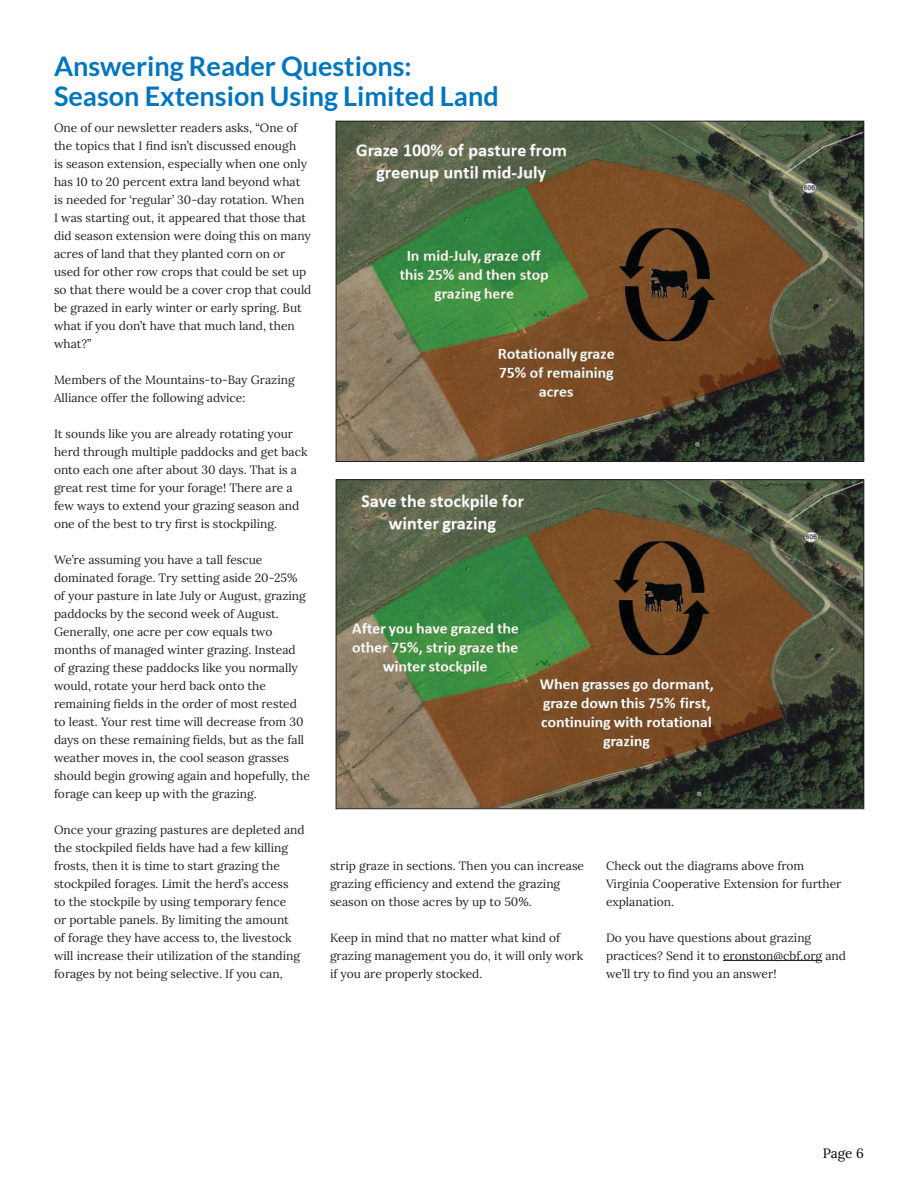
<style>
.page{position:relative;width:918px;height:1188px;background:#fff}
.page>*{position:absolute;margin:0;border:0;box-sizing:border-box;transform-origin:0 0}
.t1{font:700 27px/30px "Lato";color:#0076c0}
.t2{font:13.5px "Lora";color:#010203}
.t3{font:12px/18px "Lora";color:#231f20}
</style>
<div class="page">
<hr style="left:723px;top:960px;width:99px;height:1px;background:#231f20">
<img style="left:338px;top:123px;width:524px;height:337px">
<img style="left:338px;top:482px;width:524px;height:325px">
<h1 class="t1" style="left:54px;top:51px;width:446px">Answering Reader Questions:<br>Season Extension Using Limited Land</h1>
<p class="t3" style="left:54px;top:118px;width:259px">One of our newsletter readers asks, “One of the topics that I find isn’t discussed enough<br>is season extension, especially when one only has 10 to 20 percent extra land beyond what is needed for ‘regular’ 30-day rotation. When I was starting out, it appeared that those that did season extension were doing this on many acres of land that they planted corn on or used for other row crops that could be set up so that there would be a cover crop that could be grazed in early winter or early spring. But what if you don’t have that much land, then what?”</p>
<p class="t3" style="left:54px;top:370px;width:242px">Members of the Mountains-to-Bay Grazing<br>Alliance offer the following advice:</p>
<p class="t3" style="left:54px;top:424px;width:255px">It sounds like you are already rotating your herd through multiple paddocks and get back onto each one after about 30 days. That is a great rest time for your forage! There are a few ways to extend your grazing season and one of the best to try first is stockpiling.</p>
<p class="t3" style="left:54px;top:550px;width:257px">We’re assuming you have a tall fescue dominated forage. Try setting aside 20-25% of your pasture in late July or August, grazing paddocks by the second week of August.<br>Generally, one acre per cow equals two months of managed winter grazing. Instead<br>of grazing these paddocks like you normally would, rotate your herd back onto the remaining fields in the order of most rested to least. Your rest time will decrease from 30 days on these remaining fields, but as the fall weather moves in, the cool season grasses should begin growing again and hopefully, the forage can keep up with the grazing.</p>
<p class="t3" style="left:54px;top:820px;width:252px">Once your grazing pastures are depleted and the stockpiled fields have had a few killing frosts, then it is time to start grazing the stockpiled forages. Limit the herd’s access<br>to the stockpile by using temporary fence<br>or portable panels. By limiting the amount<br>of forage they have access to, the livestock will increase their utilization of the standing forages by not being selective. If you can,</p>
<p class="t3" style="left:330px;top:856px;width:256px">strip graze in sections. Then you can increase grazing efficiency and extend the grazing season on those acres by up to 50%.</p>
<p class="t3" style="left:330px;top:928px;width:255px">Keep in mind that no matter what kind of grazing management you do, it will only work if you are properly stocked.</p>
<p class="t3" style="left:606px;top:856px;width:237px">Check out the diagrams above from<br>Virginia Cooperative Extension for further explanation.</p>
<p class="t3" style="left:606px;top:928px;width:242px">Do you have questions about grazing practices? Send it to eronston@cbf.org and we’ll try to find you an answer!</p>
<p class="t2" style="left:823px;top:1143px;width:43px">Page 6</p>
</div>
